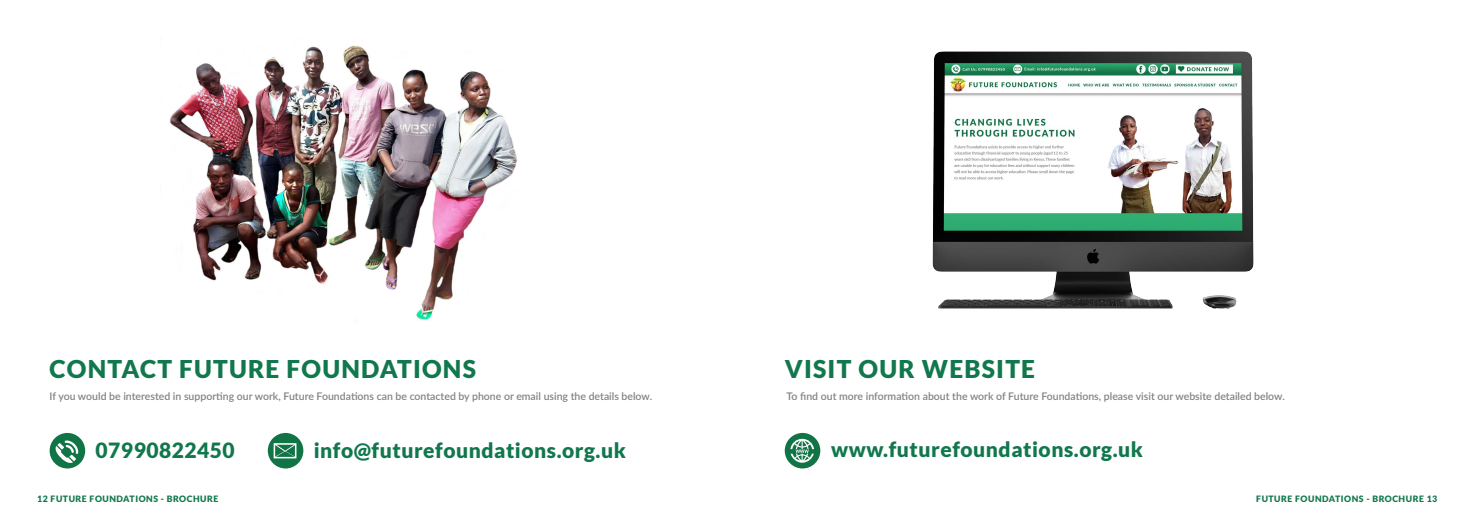
<style>
.page{position:relative;width:1474px;height:521px;background:#fff}
.page>*{position:absolute;margin:0;border:0;box-sizing:border-box;transform-origin:0 0}
.cover-strapline{font:900 24.5px "Lato";letter-spacing:.05em;color:#11774d}
.t1{font:900 21px "Lato";letter-spacing:.025em;color:#11774d}
.Bodytext{font:600 10.5px "Lato";color:#808285}
.t2{font:900 8.75px "Lato";letter-spacing:.06em;color:#11774d}
</style>
<div class="page">
<div style="left:50px;top:433px;width:35px;height:35px;background:#117446;border-radius:50%"></div>
<svg style="left:56px;top:440px;width:22px;height:23px"></svg>
<div style="left:268px;top:433px;width:35px;height:35px;background:#117446;border-radius:50%"></div>
<svg style="left:273px;top:443px;width:23px;height:15px"></svg>
<img style="left:932px;top:51px;width:322px;height:258px">
<div style="left:784px;top:433px;width:36px;height:35px;background:#117446;border-radius:50%"></div>
<svg style="left:790px;top:439px;width:24px;height:24px"></svg>
<img style="left:170px;top:45px;width:347px;height:275px">
<p class="cover-strapline" style="left:50px;top:355px;width:428px">CONTACT FUTURE FOUNDATIONS</p>
<p class="Bodytext" style="left:50px;top:388px;width:604px">If you would be interested in supporting our work, Future Foundations can be contacted by phone or email using the details below.</p>
<p class="t1" style="left:95px;top:438px;width:141px">07990822450</p>
<p class="t1" style="left:314px;top:438px;width:314px">info@futurefoundations.org.uk</p>
<p class="cover-strapline" style="left:784px;top:355px;width:252px">VISIT OUR WEBSITE</p>
<p class="Bodytext" style="left:786px;top:388px;width:499px">To find out more information about the work of Future Foundations, please visit our website detailed below.</p>
<p class="t1" style="left:831px;top:437px;width:313px">www.futurefoundations.org.uk</p>
<p class="t2" style="left:37px;top:494px;width:183px">12 FUTURE FOUNDATIONS - BROCHURE</p>
<p class="t2" style="left:1256px;top:494px;width:183px">FUTURE FOUNDATIONS - BROCHURE 13</p>
</div>
